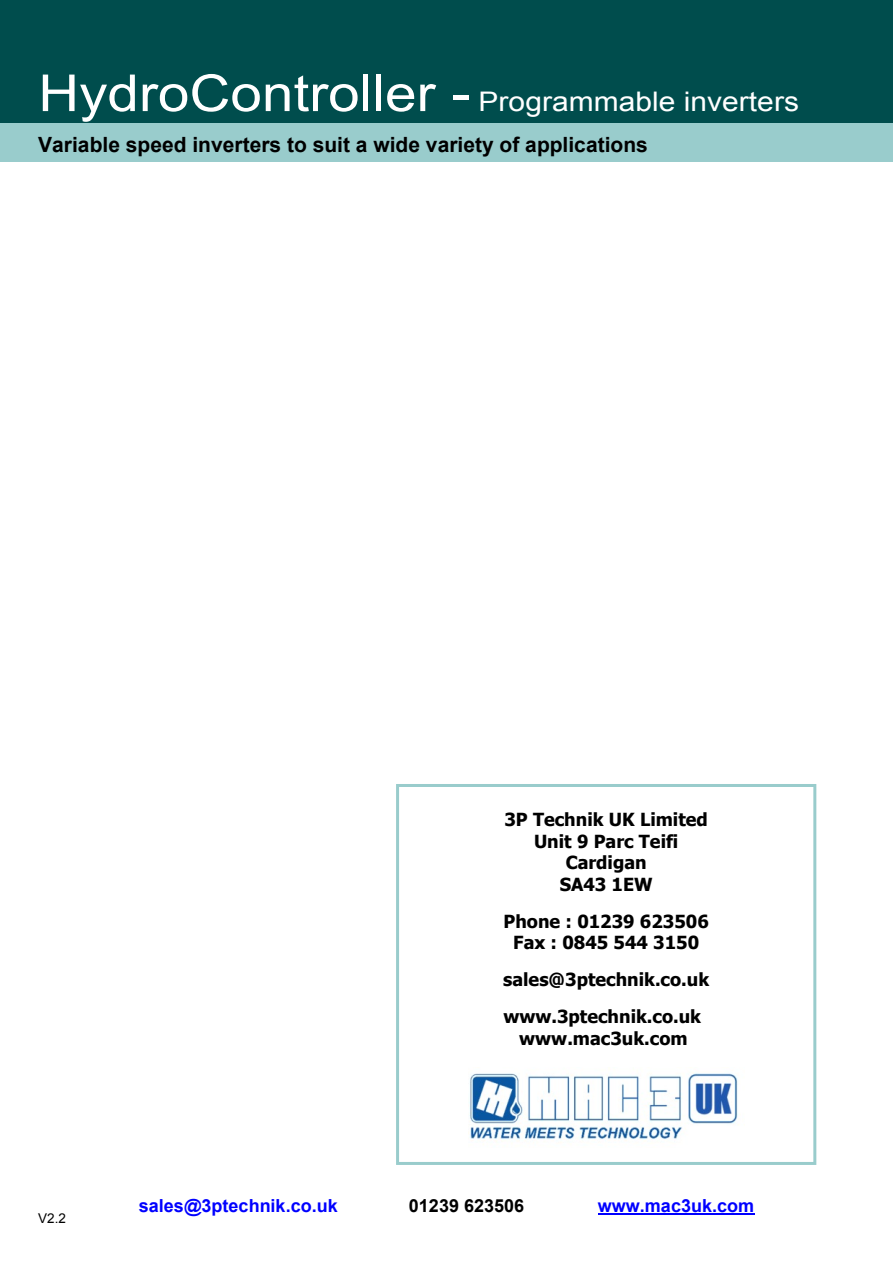
<style>
.page{position:relative;width:893px;height:1263px;background:#fff}
.page>*{position:absolute;margin:0;border:0;box-sizing:border-box;transform-origin:0 0}
.t1{font:27px "Arial";color:#fff;scale:1.11 1}
.t2{font:700 21px "Arial";color:#000}
.t3{font:700 18px/21.8px "Tahoma";color:#000;text-align:center}
.t4{font:700 18px "Arial";color:#00f}
.t5{font:700 18px "Arial";color:#000}
.t6{font:13.5px "Arial";color:#000}
.s1{font-size:51px}
</style>
<div class="page">
<div style="left:0;top:0;width:893px;height:135px;background:#004d4d"></div>
<div style="left:0;top:123px;width:893px;height:39px;background:#9cc"></div>
<hr style="left:598px;top:1213px;width:156px;height:2px;background:#00f">
<div style="left:396px;top:784px;width:420px;height:381px;background:#fff;border:3px solid #9cc"></div>
<img style="left:468px;top:1073px;width:271px;height:69px">
<h1 class="t1" style="left:38px;top:91px;width:687px"><span class="s1">HydroController -</span> Programmable inverters</h1>
<p class="t2" style="left:38px;top:136px;width:611px">Variable speed inverters to suit a wide variety of applications</p>
<p class="t6" style="left:38px;top:1213px;width:29px">V2.2</p>
<p class="t3" style="left:504px;top:810px;width:205px">3P Technik UK Limited<br>Unit 9 Parc Teifi<br>Cardigan<br>SA43 1EW</p>
<p class="t3" style="left:504px;top:912px;width:207px">Phone : 01239 623506<br>Fax : 0845 544 3150</p>
<p class="t3" style="left:503px;top:963px;width:207px;line-height:36.8px;text-align:left">sales@3ptechnik.co.uk www.3ptechnik.co.uk</p>
<p class="t3" style="left:519px;top:1029px;width:170px">www.mac3uk.com</p>
<p class="t4" style="left:139px;top:1199px;width:200px">sales@3ptechnik.co.uk</p>
<p class="t5" style="left:409px;top:1199px;width:117px">01239 623506</p>
<p class="t4" style="left:598px;top:1199px;width:158px">www.mac3uk.com</p>
</div>
